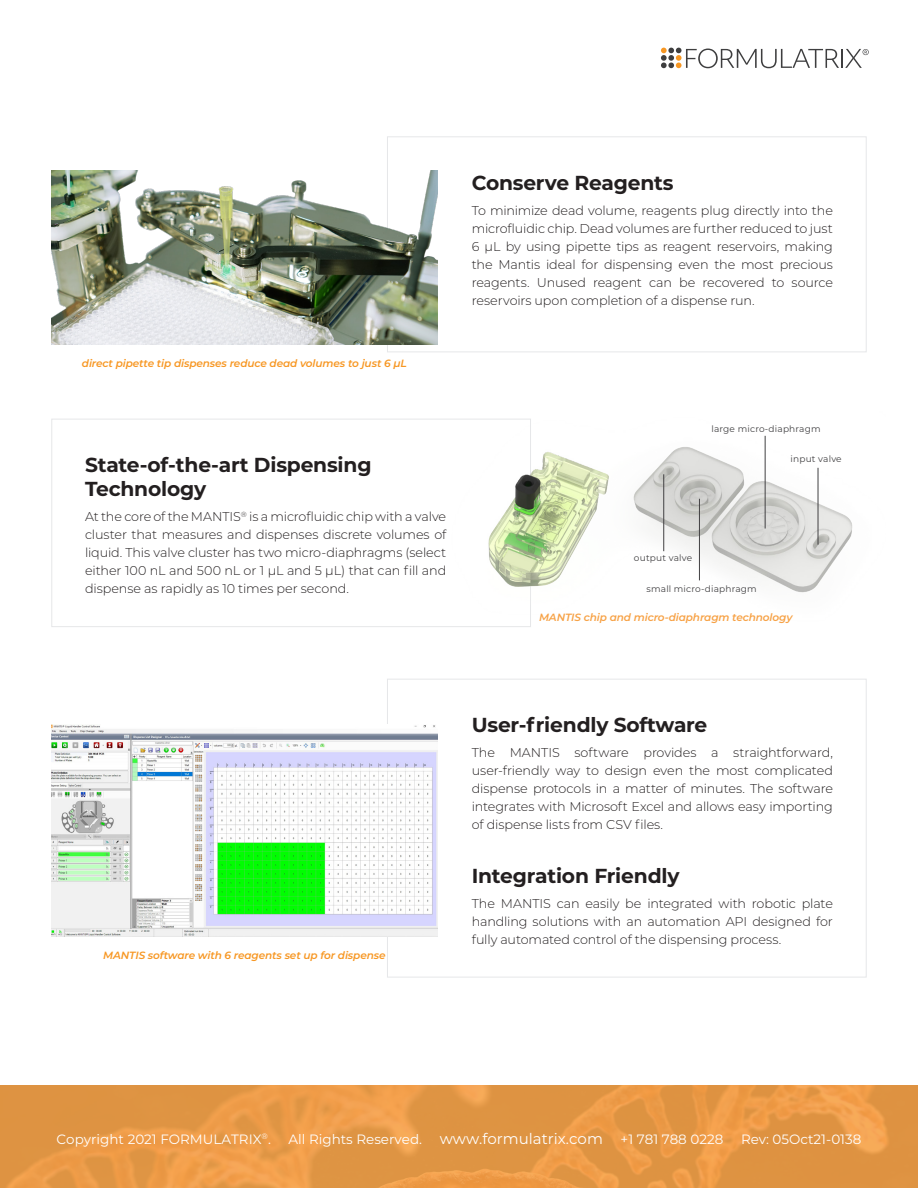
<style>
.page{position:relative;width:918px;height:1188px;background:#fff}
.page>*{position:absolute;margin:0;border:0;box-sizing:border-box;transform-origin:0 0}
.t1{font:700 20.25px "Montserrat";letter-spacing:-.01em;color:#231f20}
.t2{font:15px "Montserrat";color:#fff}
.t3{font:13.5px "Montserrat";color:#fff}
.t4{font:300 12.75px/18px "Montserrat";letter-spacing:-.005em;color:#231f20;text-align:justify}
.t5{font:italic 600 10.5px "Montserrat";letter-spacing:-.01em;color:#f79723}
.t6{font:italic 600 10.5px "Montserrat";letter-spacing:-.01em;color:#f7a246}
.Body{font:9px "Montserrat";letter-spacing:.02em;color:#414042}
.s1{font-size:13.5px}
</style>
<div class="page">
<svg style="left:0;top:1086px;width:918px;height:102px;background:#e59745"></svg>
<svg style="left:661px;top:48px;width:208px;height:20px"></svg>
<div style="left:51px;top:419px;width:480px;height:208px;border:1px solid #e6e7e9"></div>
<div style="left:387px;top:136px;width:480px;height:216px;border:1px solid #e6e7e9"></div>
<img style="left:51px;top:170px;width:387px;height:174px">
<img style="left:51px;top:724px;width:387px;height:213px">
<img style="left:446px;top:419px;width:407px;height:207px">
<hr style="left:663px;top:474px;width:1px;height:77px;background:#414042">
<hr style="left:699px;top:499px;width:1px;height:81px;background:#414042">
<hr style="left:765px;top:436px;width:1px;height:93px;background:#414042">
<hr style="left:818px;top:468px;width:1px;height:77px;background:#414042">
<p class="t1" style="left:472px;top:168px;width:203px">Conserve Reagents</p>
<p class="t5" style="left:82px;top:356px;width:326px">direct pipette tip dispenses reduce dead volumes to just 6 μL</p>
<p class="t1" style="left:85px;top:450px;width:288px">State-of-the-art Dispensing</p>
<p class="t1" style="left:85px;top:474px;width:123px">Technology</p>
<p class="t4" style="left:85px;top:507px;width:363px">At the core of the MANTIS<sup>®</sup> is a microfluidic chip with a valve cluster that measures and dispenses discrete volumes of liquid. This valve cluster has two micro-diaphragms (select either 100 nL and 500 nL or 1 μL and 5 μL) that can fill and dispense as rapidly as 10 times per second.</p>
<p class="t4" style="left:472px;top:201px;width:363px">To minimize dead volume, reagents plug directly into the microfluidic chip. Dead volumes are further reduced to just 6 μL by using pipette tips as reagent reservoirs, making the Mantis ideal for dispensing even the most precious reagents. Unused reagent can be recovered to source reservoirs upon completion of a dispense run.</p>
<p class="Body" style="left:712px;top:422px;width:111px">large micro-diaphragm</p>
<p class="Body" style="left:791px;top:453px;width:53px">input valve</p>
<p class="Body" style="left:634px;top:552px;width:60px">output valve</p>
<p class="Body" style="left:647px;top:582px;width:112px">small micro-diaphragm</p>
<p class="t6" style="left:539px;top:610px;width:255px">MANTIS chip and micro-diaphragm technology</p>
<p class="t5" style="left:103px;top:948px;width:284px">MANTIS software with 6 reagents set up for dispense</p>
<p class="t1" style="left:472px;top:710px;width:237px">User-friendly Software</p>
<p class="t4" style="left:472px;top:743px;width:363px">The MANTIS software provides a straightforward, user-friendly way to design even the most complicated dispense protocols in a matter of minutes. The software integrates with Microsoft Excel and allows easy importing of dispense lists from CSV files.</p>
<p class="t1" style="left:472px;top:861px;width:209px">Integration Friendly</p>
<p class="t4" style="left:472px;top:894px;width:363px">The MANTIS can easily be integrated with robotic plate handling solutions with an automation API designed for fully automated control of the dispensing process.</p>
<p class="t3" style="left:57px;top:1129px;width:216px">Copyright 2021 FORMULATRIX<sup>®</sup>.</p>
<p class="t2" style="left:289px;top:1128px;width:316px"><span class="s1">All Rights Reserved.</span> www.formulatrix.com</p>
<p class="t3" style="left:621px;top:1129px;width:104px">+1 781 788 0228</p>
<p class="t3" style="left:741px;top:1129px;width:122px">Rev: 05Oct21-0138</p>
</div>
